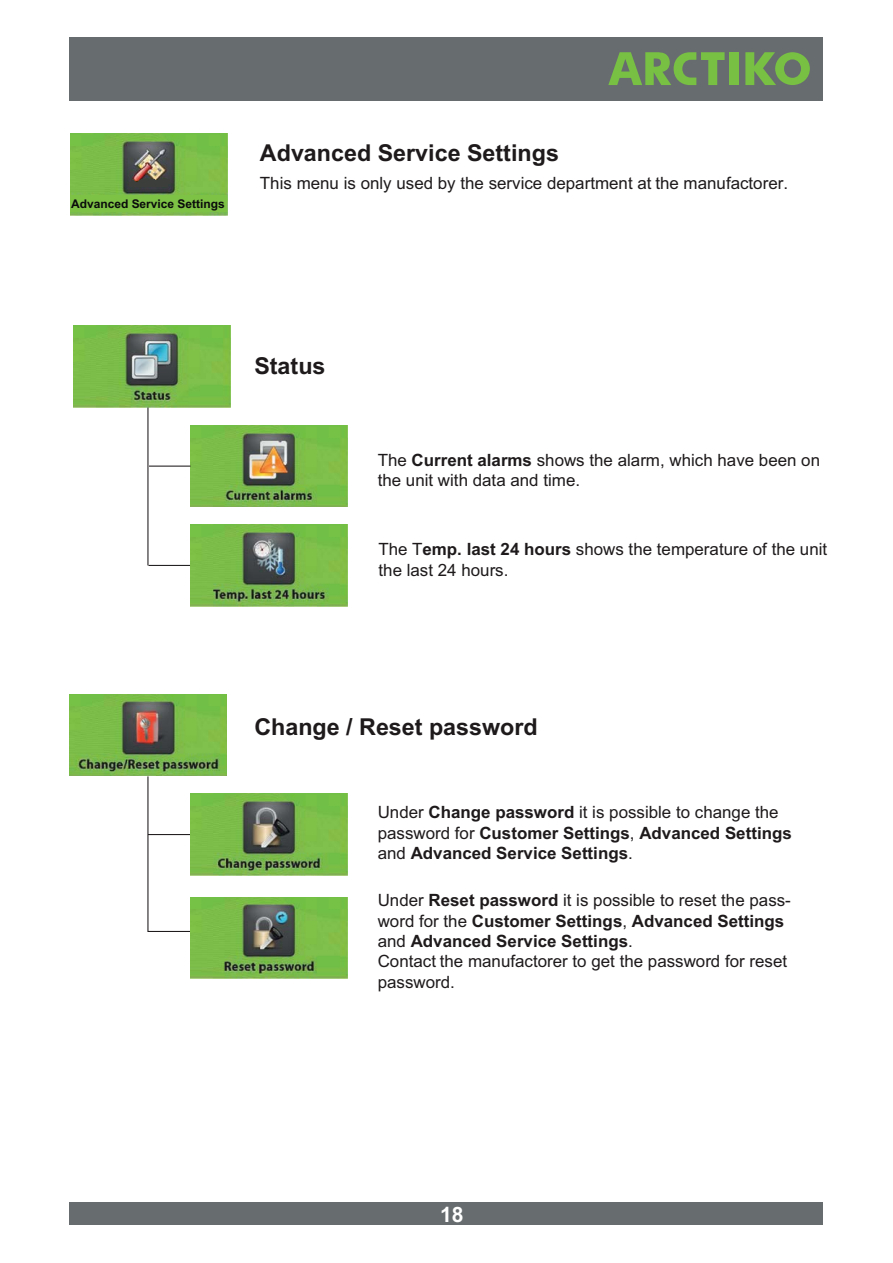
<style>
.page{position:relative;width:893px;height:1263px;background:#fff}
.page>*{position:absolute;margin:0;border:0;box-sizing:border-box;transform-origin:0 0}
.t1{font:700 23.25px "Arial";color:#1e1a1b}
.t2{font:700 21.15px "Arial";color:#fff}
.t3{font:16.95px/20.2px "Arial";color:#1e1a1b}
.t4{font:700 16.95px/20.2px "Arial";color:#1e1a1b}
.t5{font:700 12px "Arial";color:#0a0b0b}
.s1{font-weight:700}
.s2{font-weight:400}
</style>
<div class="page">
<div style="left:69px;top:1203px;width:753px;height:22px;background:#676c6e"></div>
<div style="left:69px;top:37px;width:753px;height:63px;background:#676c6e"></div>
<svg style="left:608px;top:52px;width:116px;height:33px"></svg>
<div style="left:729px;top:52px;width:9px;height:33px;background:#77c044"></div>
<svg style="left:745px;top:52px;width:65px;height:33px"></svg>
<img style="left:74px;top:326px;width:156px;height:82px">
<img style="left:191px;top:425px;width:156px;height:82px">
<img style="left:191px;top:525px;width:156px;height:81px">
<hr style="left:148px;top:565px;width:42px;height:1px;background:#1e1a1b">
<hr style="left:147px;top:408px;width:1px;height:157px;background:#1e1a1b">
<svg style="left:147px;top:776px;width:45px;height:157px"></svg>
<hr style="left:148px;top:834px;width:43px;height:1px;background:#1e1a1b">
<img style="left:70px;top:694px;width:156px;height:82px">
<img style="left:191px;top:794px;width:156px;height:81px">
<img style="left:191px;top:897px;width:156px;height:82px">
<hr style="left:149px;top:466px;width:41px;height:1px;background:#1e1a1b">
<img style="left:70px;top:134px;width:157px;height:81px">
<div style="left:130px;top:182px;width:38px;height:5px;background:#3c3e3c"></div>
<div style="left:158px;top:179px;width:11px;height:5px;background:#3c3e3c"></div>
<svg style="left:132px;top:179px;width:26px;height:3px"></svg>
<div style="left:70px;top:195px;width:157px;height:17px;background:#7dc245"></div>
<p class="t5" style="left:71px;top:200px;width:155px">Advanced Service Settings</p>
<h1 class="t1" style="left:260px;top:145px;width:300px">Advanced Service Settings</h1>
<p class="t3" style="left:260px;top:174px;width:530px">This menu is only used by the service department at the manufactorer.</p>
<h1 class="t1" style="left:254px;top:357px;width:73px">Status</h1>
<p class="t3" style="left:378px;top:452px;width:444px">The <span class="s1">Current alarms</span> shows the alarm, which have been on the unit with data and time.</p>
<p class="t3" style="left:378px;top:541px;width:450px">The T<span class="s1">emp. last 24 hours</span> shows the temperature of the unit the last 24 hours.</p>
<h1 class="t1" style="left:254px;top:718px;width:285px">Change / Reset password</h1>
<p class="t4" style="left:378px;top:804px;width:416px"><span class="s2">Under</span> Change password <span class="s2">it is possible to change the password for</span> Customer Settings<span class="s2">,</span> Advanced Settings <span class="s2">and</span> Advanced Service Settings<span class="s2">.</span></p>
<p class="t3" style="left:378px;top:892px;width:415px">Under <span class="s1">Reset password</span> it is possible to reset the pass&shy;word for the <span class="s1">Customer Settings</span>, <span class="s1">Advanced Settings </span>and <span class="s1">Advanced Service Settings</span>.<br>Contact the manufactorer to get the password for reset password.</p>
<p class="t2" style="left:440px;top:1207px;width:25px">18</p>
</div>
